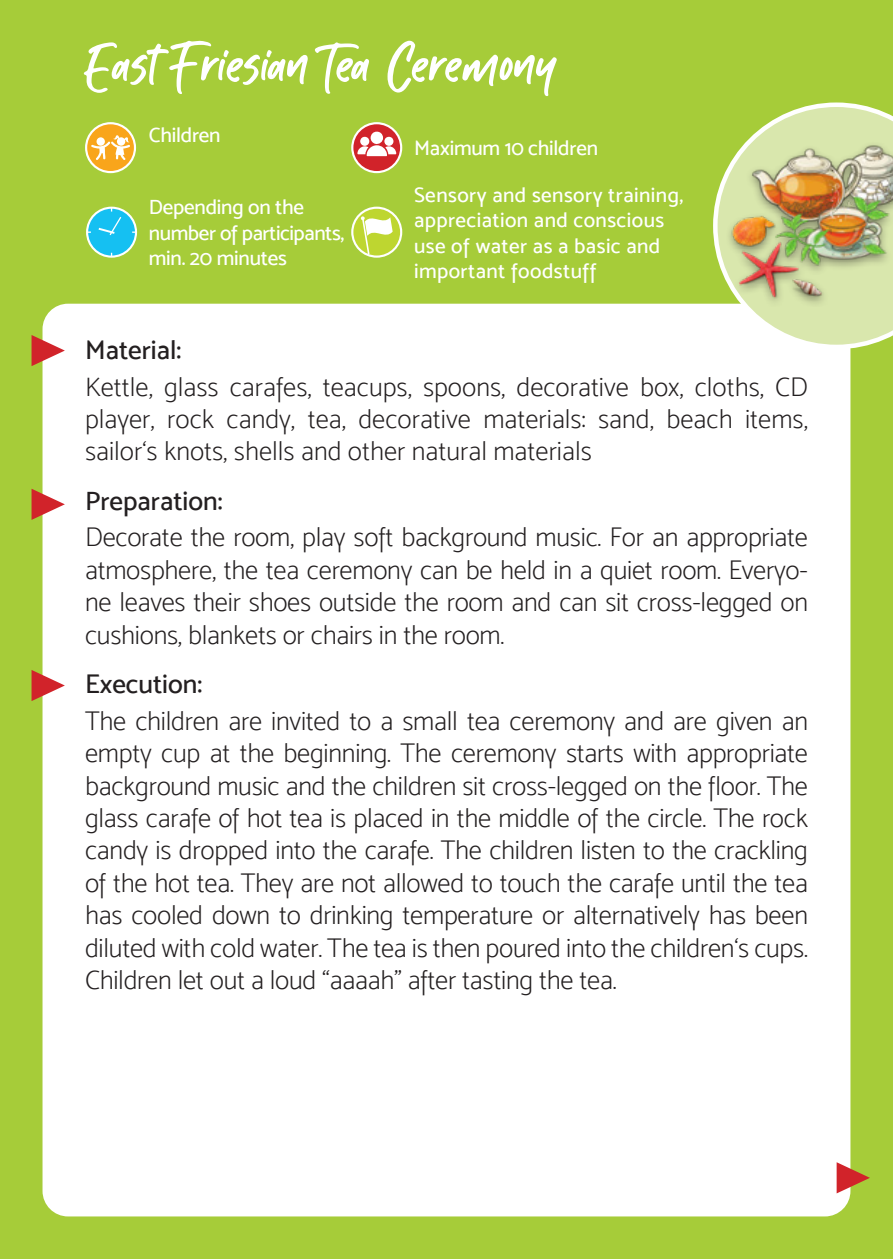
<style>
.page{position:relative;width:893px;height:1259px;background:#a6cc39}
.page>*{position:absolute;margin:0;border:0;box-sizing:border-box;transform-origin:0 0}
.t1{font:81px "Kabut Hitam";color:#fff}
.t2{font:27px/32.4px "Mosk Extra Light 200";letter-spacing:-.01em;color:#231f20;text-align:justify}
.t3{font:27px "Mosk Medium 500";color:#231f20}
.t4{font:21px/25.2px "Mosk Medium 500";letter-spacing:.02em;color:#fff}
.t5{font:21px/25.2px "Mosk Medium 500";letter-spacing:-.01em;color:#fff}
</style>
<div class="page">
<svg style="left:352px;top:123px;width:49px;height:49px"></svg>
<div style="left:351px;top:122px;width:51px;height:51px;border:2px solid #fff;border-radius:50%"></div>
<svg style="left:357px;top:130px;width:39px;height:26px"></svg>
<svg style="left:352px;top:208px;width:49px;height:49px"></svg>
<div style="left:351px;top:207px;width:51px;height:51px;border:2px solid #fff;border-radius:50%"></div>
<svg style="left:361px;top:216px;width:32px;height:37px"></svg>
<div style="left:43px;top:304px;width:807px;height:912px;background:#fff;border-radius:26px"></div>
<svg style="left:32px;top:335px;width:33px;height:31px"></svg>
<svg style="left:32px;top:489px;width:33px;height:31px"></svg>
<svg style="left:32px;top:670px;width:33px;height:31px"></svg>
<svg style="left:713px;top:185px;width:180px;height:164px"></svg>
<svg style="left:86px;top:123px;width:49px;height:49px"></svg>
<div style="left:85px;top:122px;width:51px;height:51px;border:2px solid #fff;border-radius:50%"></div>
<svg style="left:91px;top:135px;width:39px;height:25px"></svg>
<div style="left:87px;top:208px;width:49px;height:49px;background:#15c0f2;border-radius:50%"></div>
<div style="left:86px;top:207px;width:51px;height:51px;border:2px solid #fff;border-radius:50%"></div>
<svg style="left:87px;top:208px;width:36px;height:29px"></svg>
<svg style="left:837px;top:1162px;width:33px;height:31px"></svg>
<img style="left:720px;top:102px;width:173px;height:217px">
<p class="t1" style="left:85px;top:25px;width:474px">East Friesian Tea Ceremony</p>
<p class="t5" style="left:149px;top:123px;width:73px">Children</p>
<p class="t5" style="left:149px;top:194px;width:197px">Depending on the number of participants, min. 20 minutes</p>
<p class="t5" style="left:414px;top:135px;width:186px">Maximum 10 children</p>
<p class="t4" style="left:414px;top:182px;width:271px">Sensory and sensory training, appreciation and conscious use of water as a basic and important foodstuff</p>
<p class="t3" style="left:85px;top:334px;width:98px">Material:</p>
<p class="t2" style="left:85px;top:370px;width:724px">Kettle, glass carafes, teacups, spoons, decorative box, cloths, CD player, rock candy, tea, decorative materials: sand, beach items, sailor‘s knots, shells and other natural materials</p>
<p class="t3" style="left:85px;top:485px;width:139px">Preparation:</p>
<p class="t2" style="left:85px;top:521px;width:724px">Decorate the room, play soft background music. For an appropriate atmosphere, the tea ceremony can be held in a quiet room. Everyo&shy;ne leaves their shoes outside the room and can sit cross-legged on cushions, blankets or chairs in the room.</p>
<p class="t3" style="left:85px;top:668px;width:119px">Execution:</p>
<p class="t2" style="left:85px;top:704px;width:724px">The children are invited to a small tea ceremony and are given an empty cup at the beginning. The ceremony starts with appropriate background music and the children sit cross-legged on the floor. The glass carafe of hot tea is placed in the middle of the circle. The rock candy is dropped into the carafe. The children listen to the crackling of the hot tea. They are not allowed to touch the carafe until the tea has cooled down to drinking temperature or alternatively has been diluted with cold water. The tea is then poured into the children‘s cups.<br>Children let out a loud “aaaah” after tasting the tea.</p>
</div>
